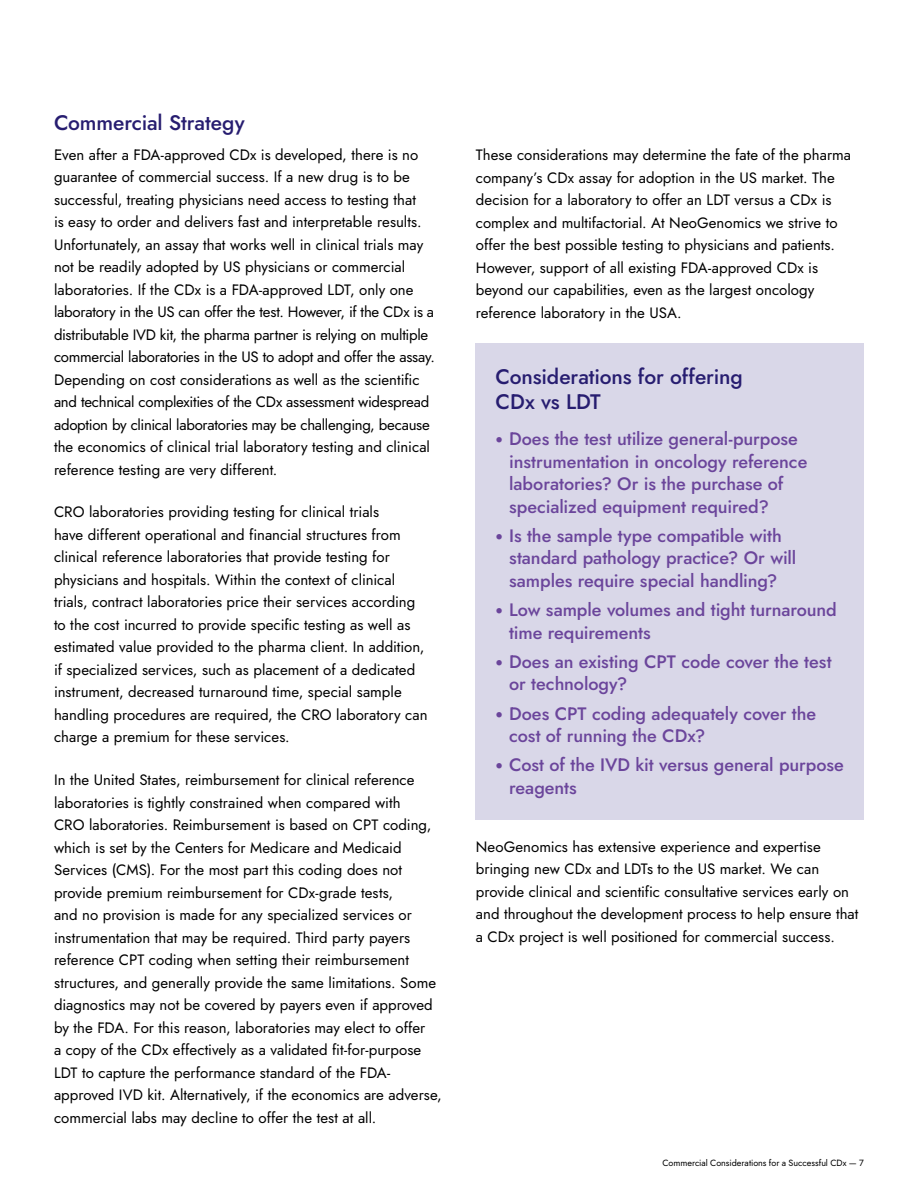
<style>
.page{position:relative;width:918px;height:1188px;background:#fff}
.page>*{position:absolute;margin:0;border:0;box-sizing:border-box;transform-origin:0 0}
.t1{font:500 21px/25.5px "Jost";letter-spacing:-.005em;color:#271d70}
.t2{font:500 18px/22.5px "Jost";letter-spacing:-.005em;color:#6b459b}
.t3{font:15px/22.5px "Jost";color:#000}
.t4{font:9px "Jost";color:#000}
.s1{font-family:"Avenir Next";font-weight:400;font-size:15px}
</style>
<div class="page">
<div style="left:476px;top:343px;width:388px;height:476px;background:#d9d7e8"></div>
<h1 class="t1" style="left:54px;top:111px;width:192px">Commercial Strategy</h1>
<p class="t3" style="left:54px;top:143px;width:382px">Even after a FDA-approved CDx is developed, there is no guarantee of commercial success. If a new drug is to be successful, treating physicians need access to testing that<br>is easy to order and delivers fast and interpretable results.<br>Unfortunately, an assay that works well in clinical trials may not be readily adopted by US physicians or commercial laboratories. If the CDx is a FDA-approved LDT, only one laboratory in the US can offer the test. However, if the CDx is a distributable IVD kit, the pharma partner is relying on multiple commercial laboratories in the US to adopt and offer the assay.<br>Depending on cost considerations as well as the scientific and technical complexities of the CDx assessment widespread adoption by clinical laboratories may be challenging, because the economics of clinical trial laboratory testing and clinical reference testing are very different.</p>
<p class="t3" style="left:54px;top:501px;width:375px">CRO laboratories providing testing for clinical trials<br>have different operational and financial structures from clinical reference laboratories that provide testing for physicians and hospitals. Within the context of clinical trials, contract laboratories price their services according to the cost incurred to provide specific testing as well as estimated value provided to the pharma client. In addition, if specialized services, such as placement of a dedicated instrument, decreased turnaround time, special sample handling procedures are required, the CRO laboratory can charge a premium for these services.</p>
<p class="t3" style="left:54px;top:769px;width:389px">In the United States, reimbursement for clinical reference laboratories is tightly constrained when compared with<br>CRO laboratories. Reimbursement is based on CPT coding, which is set by the Centers for Medicare and Medicaid Services (CMS). For the most part this coding does not provide premium reimbursement for CDx-grade tests,<br>and no provision is made for any specialized services or instrumentation that may be required. Third party payers reference CPT coding when setting their reimbursement structures, and generally provide the same limitations. Some diagnostics may not be covered by payers even if approved by the FDA. For this reason, laboratories may elect to offer<br>a copy of the CDx effectively as a validated fit-for-purpose LDT to capture the performance standard of the FDA&shy;approved IVD kit. Alternatively, if the economics are adverse, commercial labs may decline to offer the test at all.</p>
<p class="t3" style="left:476px;top:144px;width:377px">These considerations may determine the fate of the pharma company’s CDx assay for adoption in the US market. The decision for a laboratory to offer an LDT versus a CDx is complex and multifactorial. At NeoGenomics we strive to offer the best possible testing to physicians and patients.<br>However, support of all existing FDA-approved CDx is beyond our capabilities, even as the largest oncology reference laboratory in the USA.</p>
<h1 class="t1" style="left:496px;top:364px;width:249px">Considerations for offering<br>CDx vs LDT</h1>
<p class="t2" style="left:509px;top:428px;width:300px;text-indent:-13px"><span class="s1">•</span> Does the test utilize general-purpose instrumentation in oncology reference laboratories? Or is the purchase of specialized equipment required?</p>
<p class="t2" style="left:509px;top:525px;width:289px;text-indent:-13px"><span class="s1">•</span> Is the sample type compatible with standard pathology practice? Or will samples require special handling?</p>
<p class="t2" style="left:509px;top:599px;width:329px;text-indent:-13px"><span class="s1">•</span> Low sample volumes and tight turnaround time requirements</p>
<p class="t2" style="left:509px;top:651px;width:324px;text-indent:-13px"><span class="s1">•</span> Does an existing CPT code cover the test or technology?</p>
<p class="t2" style="left:509px;top:702px;width:309px;text-indent:-13px"><span class="s1">•</span> Does CPT coding adequately cover the cost of running the CDx?</p>
<p class="t2" style="left:509px;top:754px;width:336px;text-indent:-13px"><span class="s1">•</span> Cost of the IVD kit versus general purpose reagents</p>
<p class="t3" style="left:476px;top:835px;width:384px">NeoGenomics has extensive experience and expertise bringing new CDx and LDTs to the US market. We can provide clinical and scientific consultative services early on and throughout the development process to help ensure that a CDx project is well positioned for commercial success.</p>
<p class="t4" style="left:662px;top:1157px;width:203px">Commercial Considerations for a Successful CDx — 7</p>
</div>
